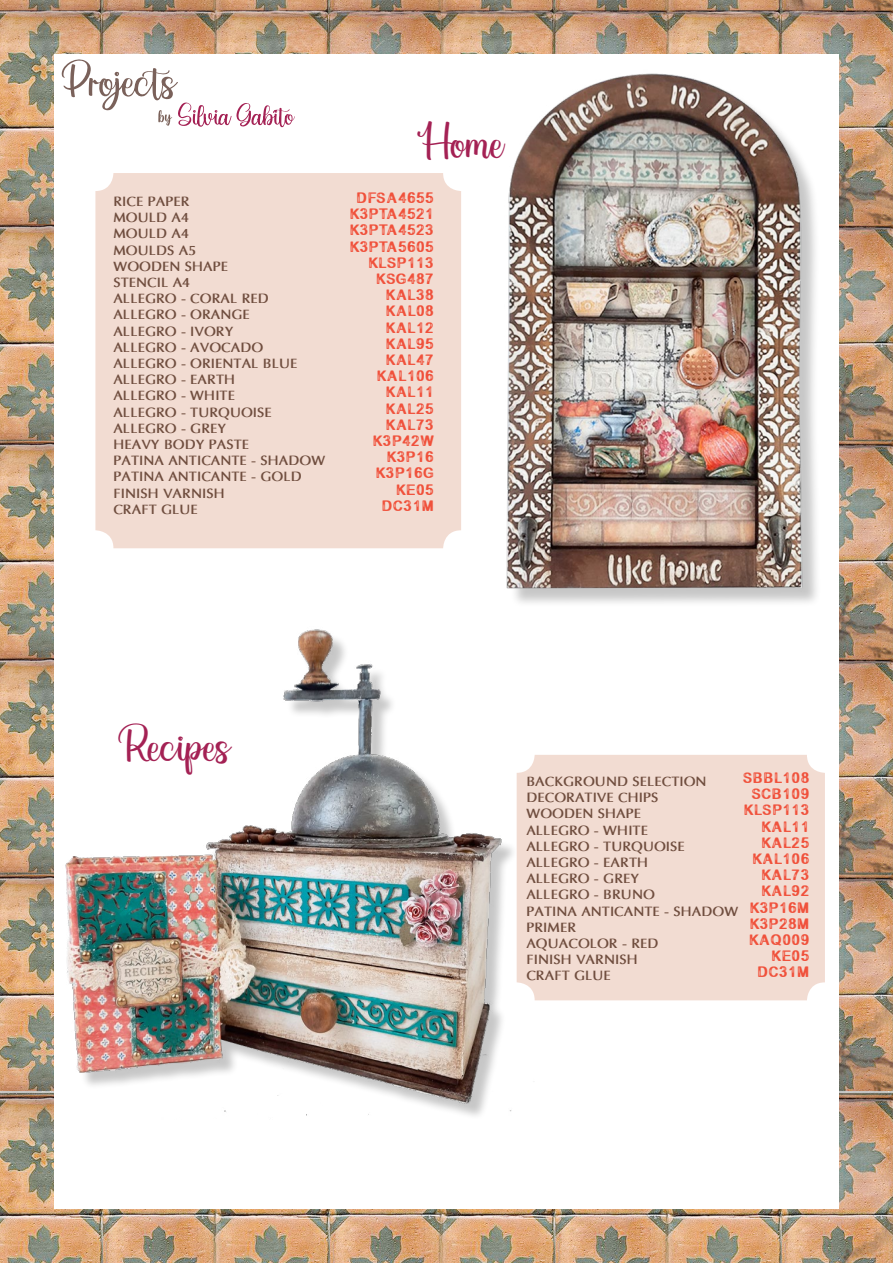
<style>
.page{position:relative;width:893px;height:1263px;background:#fff}
.page>*{position:absolute;margin:0;border:0;box-sizing:border-box;transform-origin:0 0}
.t1{font:37.5px "Kathiya Demo";color:#a42154}
.t2{font:700 13.5px/16.2px "Optima";color:#704e3f}
.t3{font:13.5px/16.2px "CANDYDRO Pdemo";color:#f0513b;text-align:right}
</style>
<div class="page">
<img style="left:0;top:0;width:893px;height:1263px">
<div style="left:54px;top:54px;width:785px;height:1155px;background:#fff"></div>
<svg style="left:62px;top:59px;width:233px;height:69px"></svg>
<div style="left:510px;top:78px;width:311px;height:530px;background:#000;opacity:.22"></div>
<img style="left:506px;top:73px;width:302px;height:533px">
<img style="left:65px;top:629px;width:452px;height:487px">
<div style="left:95px;top:173px;width:366px;height:375px;background:#f2dcd2;border-radius:18px"></div>
<div style="left:517px;top:755px;width:308px;height:245px;background:#f2dcd2;border-radius:18px"></div>
<p class="t2" style="left:113px;top:193px;width:214px">RICE PAPER<br>MOULD A4<br>MOULD A4<br>MOULDS A5<br>WOODEN SHAPE<br>STENCIL A4<br>ALLEGRO - CORAL RED<br>ALLEGRO - ORANGE<br>ALLEGRO - IVORY<br>ALLEGRO - AVOCADO<br>ALLEGRO - ORIENTAL BLUE<br>ALLEGRO - EARTH<br>ALLEGRO - WHITE<br>ALLEGRO - TURQUOISE<br>ALLEGRO - GREY<br>HEAVY BODY PASTE<br>PATINA ANTICANTE - SHADOW<br>PATINA ANTICANTE - GOLD<br>FINISH VARNISH<br>CRAFT GLUE</p>
<h1 class="t1" style="left:418px;top:113px;width:87px">Home</h1>
<p class="t3" style="left:349px;top:191px;width:86px">DFSA4655<br>K3PTA4521<br>K3PTA4523<br>K3PTA5605<br>KLSP113<br>KSG487<br>KAL38<br>KAL08<br>KAL12<br>KAL95<br>KAL47<br>KAL106<br>KAL11<br>KAL25<br>KAL73<br>K3P42W<br>K3P16<br>K3P16G<br>KE05<br>DC31M</p>
<h1 class="t1" style="left:120px;top:716px;width:113px">Recipes</h1>
<p class="t3" style="left:743px;top:771px;width:68px">SBBL108<br>SCB109<br>KLSP113<br>KAL11<br>KAL25<br>KAL106<br>KAL73<br>KAL92<br>K3P16M<br>K3P28M<br>KAQ009<br>KE05<br>DC31M</p>
<p class="t2" style="left:526px;top:773px;width:214px">BACKGROUND SELECTION<br>DECORATIVE CHIPS<br>WOODEN SHAPE<br>ALLEGRO - WHITE<br>ALLEGRO - TURQUOISE<br>ALLEGRO - EARTH<br>ALLEGRO - GREY<br>ALLEGRO - BRUNO<br>PATINA ANTICANTE - SHADOW<br>PRIMER<br>AQUACOLOR - RED<br>FINISH VARNISH<br>CRAFT GLUE</p>
</div>
